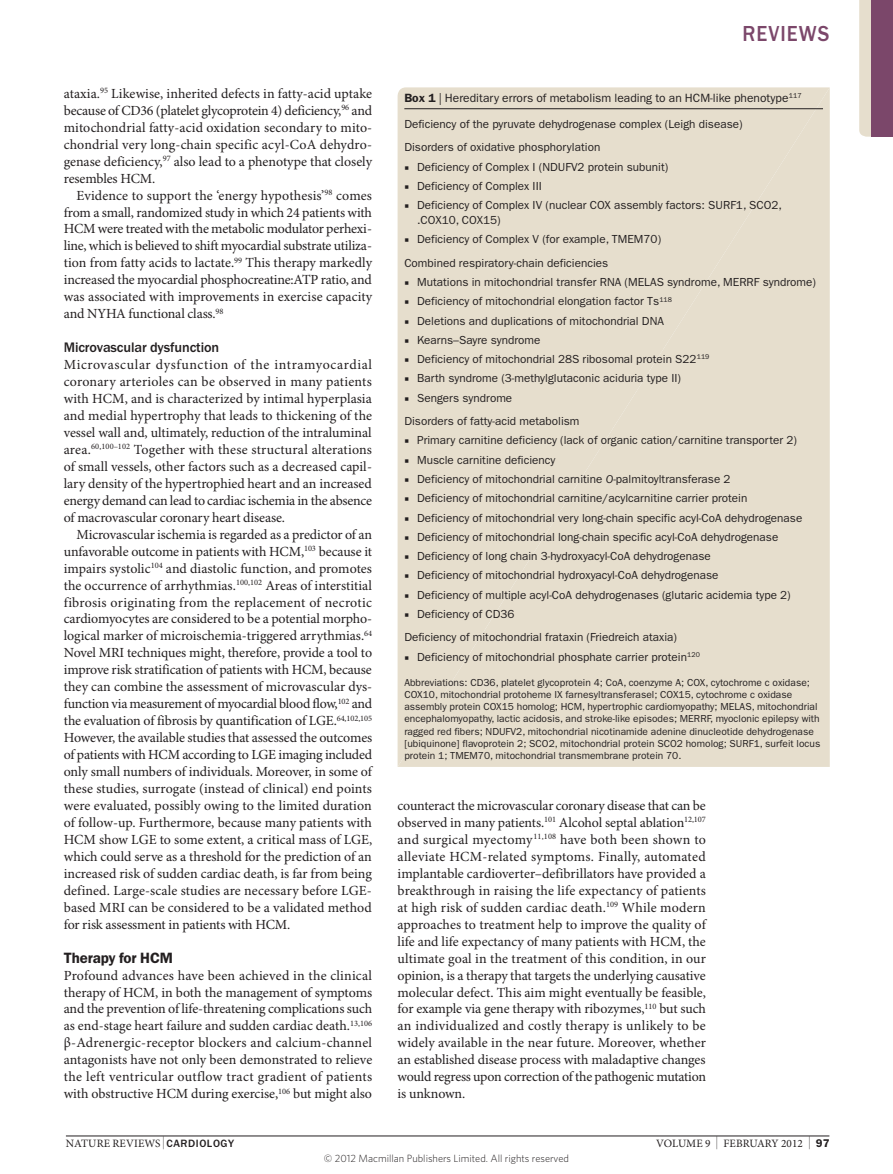
<style>
.page{position:relative;width:893px;height:1174px;background:#fff}
.page>*{position:absolute;margin:0;border:0;box-sizing:border-box;transform-origin:0 0}
.t1{font:500 22.5px "ITC Franklin Gothic Std";letter-spacing:.05em;color:#7b476a;scale:.9 1}
.Head_1{font:600 15px "ITC Franklin Gothic Std";letter-spacing:-.01em;color:#231f20}
.Head_2{font:500 14.25px "ITC Franklin Gothic Std";letter-spacing:-.01em;color:#231f20}
.Body_text{font:13.95px/17px "Minion Pro";letter-spacing:-.005em;color:#231f20;text-align:justify}
.Body_first{font:13.95px/17px "Minion Pro";letter-spacing:-.01em;color:#231f20;text-align:justify}
.Box_title{font:12px "ITC Franklin Gothic Std";color:#231f20}
.Box_body_bullet{font:11.7px/15px "ITC Franklin Gothic Std";color:#231f20}
.Box_body_first{font:11.7px "ITC Franklin Gothic Std";color:#231f20}
.t2{font:11.25px "Minion Pro";letter-spacing:.01em;color:#231f20}
.t3{font:300 10.5px "Whitney";color:#231f20}
.Box_footnote{font:10.2px/12.3px "ITC Franklin Gothic Std";color:#231f20}
.s1{font-weight:600}
.s2{font-family:"Minion Pro"}
.s3{font-style:italic}
.s4{font-size:12.9px}
.s5{font-family:"ITC Franklin Gothic Std";font-weight:500;font-size:10.95px}
.s6{font-family:"ITC Franklin Gothic Std";font-weight:600}
</style>
<div class="page">
<hr style="left:66px;top:1135px;width:763px;height:1px;background:#231f20">
<div style="left:398px;top:87px;width:432px;height:680px;background:#e6decd"></div>
<hr style="left:404px;top:108px;width:419px;height:1px;background:#231f20">
<svg style="left:859px;top:0;width:13px;height:137px;background:#ded3c6"></svg>
<div style="left:872px;top:0;width:21px;height:137px;background:#7b476a"></div>
<p class="Body_text" style="left:64px;top:85px;width:310px">ataxia.<sup>95</sup> Likewise, inherited defects in fatty-acid uptake because of CD36 (platelet glycoprotein 4) deficiency,<sup>96</sup> and mitochondrial fatty-acid oxidation secondary to mito&shy;chondrial very long-chain specific acyl-CoA dehydro&shy;genase deficiency,<sup>97</sup> also lead to a phenotype that closely resembles HCM.</p>
<p class="Body_text" style="left:64px;top:187px;width:310px;text-indent:13px">Evidence to support the ‘energy hypothesis’<sup>98</sup> comes from a small, randomized study in which 24 patients with HCM were treated with the metabolic modulator perhexi&shy;line, which is believed to shift myocardial substrate utiliza&shy;tion from fatty acids to lactate.<sup>99</sup> This therapy markedly increased the myocardial phosphocreatine:ATP ratio, and was associated with improvements in exercise capacity and NYHA functional class.<sup>98</sup></p>
<p class="Head_2" style="left:64px;top:339px;width:157px">Microvascular dysfunction</p>
<p class="Body_first" style="left:64px;top:357px;width:310px">Microvascular dysfunction of the intramyocardial coronary arterioles can be observed in many patients with HCM, and is characterized by intimal hyperplasia and medial hypertrophy that leads to thickening of the vessel wall and, ultimately, reduction of the intraluminal area.<sup>60,100–102</sup> Together with these structural alterations of small vessels, other factors such as a decreased capil&shy;lary density of the hypertrophied heart and an increased energy demand can lead to cardiac ischemia in the absence of macrovascular coronary heart disease.</p>
<p class="Body_text" style="left:64px;top:526px;width:310px;text-indent:13px">Microvascular ischemia is regarded as a predictor of an unfavorable outcome in patients with HCM,<sup>103</sup> because it impairs systolic<sup>104</sup> and diastolic function, and promotes the occurrence of arrhythmias.<sup>100,102</sup> Areas of interstitial fibrosis originating from the replacement of necrotic cardiomyocytes are considered to be a potential morpho&shy;logical marker of microischemia-triggered arrythmias.<sup>64<br></sup>Novel MRI techniques might, therefore, provide a tool to improve risk stratification of patients with HCM, because they can combine the assessment of microvascular dys&shy;function via measurement of myocardial blood flow,<sup>102</sup> and the evaluation of fibrosis by quantification of LGE.<sup>64,102,105<br></sup>However, the available studies that assessed the outcomes of patients with HCM according to LGE imaging included only small numbers of individuals. Moreover, in some of these studies, surrogate (instead of clinical) end points were evaluated, possibly owing to the limited duration of follow-up. Furthermore, because many patients with HCM show LGE to some extent, a critical mass of LGE, which could serve as a threshold for the prediction of an increased risk of sudden cardiac death, is far from being defined. Large-scale studies are necessary before LGE&shy;based MRI can be considered to be a validated method for risk assessment in patients with HCM.</p>
<p class="Head_1" style="left:64px;top:948px;width:111px">Therapy for HCM</p>
<p class="Body_first" style="left:64px;top:967px;width:310px">Profound advances have been achieved in the clinical therapy of HCM, in both the management of symptoms and the prevention of life-threatening complications such as end-stage heart failure and sudden cardiac death.<sup>13,106 </sup>β‑Adrenergic-receptor blockers and calcium-channel antagonists have not only been demonstrated to relieve the left ventricular outflow tract gradient of patients with obstructive HCM during exercise,<sup>106</sup> but might also</p>
<h1 class="t1" style="left:742px;top:21px;width:98px">REVIEWS</h1>
<p class="Box_title" style="left:404px;top:91px;width:399px"><span class="s1">Box 1</span> | Hereditary errors of metabolism leading to an HCM-like phenotype<sup>117</sup></p>
<p class="Box_body_first" style="left:404px;top:117px;width:340px">Deficiency of the pyruvate dehydrogenase complex (Leigh disease)</p>
<p class="Box_body_first" style="left:404px;top:141px;width:197px">Disorders of oxidative phosphorylation</p>
<p class="Box_body_bullet" style="left:404px;top:159px;width:266px"><span class="s2">■</span> Deficiency of Complex I (NDUFV2 protein subunit)</p>
<p class="Box_body_bullet" style="left:404px;top:178px;width:139px"><span class="s2">■</span> Deficiency of Complex III</p>
<p class="Box_body_bullet" style="left:417px;top:198px;width:366px;text-indent:-13px"><span class="s2">■</span> Deficiency of Complex IV (nuclear COX assembly factors: SURF1, SCO2, .COX10, COX15)</p>
<p class="Box_body_bullet" style="left:404px;top:232px;width:258px"><span class="s2">■</span> Deficiency of Complex V (for example, TMEM70)</p>
<p class="Box_body_first" style="left:404px;top:256px;width:205px">Combined respiratory-chain deficiencies</p>
<p class="Box_body_bullet" style="left:404px;top:275px;width:413px"><span class="s2">■</span> Mutations in mitochondrial transfer RNA (MELAS syndrome, MERRF syndrome)</p>
<p class="Box_body_bullet" style="left:404px;top:294px;width:269px"><span class="s2">■</span> Deficiency of mitochondrial elongation factor Ts<sup>118</sup></p>
<p class="Box_body_bullet" style="left:404px;top:313px;width:261px"><span class="s2">■</span> Deletions and duplications of mitochondrial DNA</p>
<p class="Box_body_bullet" style="left:404px;top:332px;width:138px"><span class="s2">■</span> Kearns–Sayre syndrome</p>
<p class="Box_body_bullet" style="left:404px;top:352px;width:307px"><span class="s2">■</span> Deficiency of mitochondrial 28S ribosomal protein S22<sup>119</sup></p>
<p class="Box_body_bullet" style="left:404px;top:371px;width:278px"><span class="s2">■</span> Barth syndrome (3‑methylglutaconic aciduria type II)</p>
<p class="Box_body_bullet" style="left:404px;top:390px;width:109px"><span class="s2">■</span> Sengers syndrome</p>
<p class="Box_body_first" style="left:404px;top:414px;width:177px">Disorders of fatty-acid metabolism</p>
<p class="Box_body_bullet" style="left:404px;top:433px;width:394px"><span class="s2">■</span> Primary carnitine deficiency (lack of organic cation/carnitine transporter 2)</p>
<p class="Box_body_bullet" style="left:404px;top:452px;width:153px"><span class="s2">■</span> Muscle carnitine deficiency</p>
<p class="Box_body_bullet" style="left:404px;top:471px;width:328px"><span class="s2">■</span> Deficiency of mitochondrial carnitine <span class="s3">O</span>‑palmitoyltransferase 2</p>
<p class="Box_body_bullet" style="left:404px;top:491px;width:345px"><span class="s2">■</span> Deficiency of mitochondrial carnitine/acylcarnitine carrier protein</p>
<p class="Box_body_bullet" style="left:404px;top:510px;width:399px"><span class="s2">■</span> Deficiency of mitochondrial very long-chain specific acyl-CoA dehydrogenase</p>
<p class="Box_body_bullet" style="left:404px;top:529px;width:375px"><span class="s2">■</span> Deficiency of mitochondrial long-chain specific acyl-CoA dehydrogenase</p>
<p class="Box_body_bullet" style="left:404px;top:548px;width:308px"><span class="s2">■</span> Deficiency of long chain 3‑hydroxyacyl-CoA dehydrogenase</p>
<p class="Box_body_bullet" style="left:404px;top:568px;width:316px"><span class="s2">■</span> Deficiency of mitochondrial hydroxyacyl-CoA dehydrogenase</p>
<p class="Box_body_bullet" style="left:404px;top:587px;width:388px"><span class="s2">■</span> Deficiency of multiple acyl-CoA dehydrogenases (glutaric acidemia type 2)</p>
<p class="Box_body_bullet" style="left:404px;top:606px;width:112px"><span class="s2">■</span> Deficiency of CD36</p>
<p class="Box_body_first" style="left:404px;top:630px;width:274px">Deficiency of mitochondrial frataxin (Friedreich ataxia)</p>
<p class="Box_body_bullet" style="left:404px;top:649px;width:297px"><span class="s2">■</span> Deficiency of mitochondrial phosphate carrier protein<sup>120</sup></p>
<p class="Box_footnote" style="left:404px;top:676px;width:417px">Abbreviations: CD36, platelet glycoprotein 4; CoA, coenzyme A; COX, cytochrome c oxidase; COX10, mitochondrial protoheme IX farnesyltransferasel; COX15, cytochrome c oxidase assembly protein COX15 homolog; HCM, hypertrophic cardiomyopathy; MELAS, mitochondrial encephalomyopathy, lactic acidosis, and stroke-like episodes; MERRF, myoclonic epilepsy with ragged red fibers; NDUFV2, mitochondrial nicotinamide adenine dinucleotide dehydrogenase [ubiquinone] flavoprotein 2; SCO2, mitochondrial protein SCO2 homolog; SURF1, surfeit locus protein 1; TMEM70, mitochondrial transmembrane protein 70.</p>
<p class="Body_first" style="left:398px;top:797px;width:310px">counteract the microvascular coronary disease that can be observed in many patients.<sup>101</sup> Alcohol septal ablation<sup>12,107 </sup>and surgical myectomy<sup>11,108</sup> have both been shown to alleviate HCM-related symptoms. Finally, automated implantable cardioverter–defibrillators have provided a breakthrough in raising the life expectancy of patients at high risk of sudden cardiac death.<sup>109</sup> While modern approaches to treatment help to improve the quality of life and life expectancy of many patients with HCM, the ultimate goal in the treatment of this condition, in our opinion, is a therapy that targets the underlying causative molecular defect. This aim might eventually be feasible, for example via gene therapy with ribozymes,<sup>110</sup> but such an individualized and costly therapy is unlikely to be widely available in the near future. Moreover, whether an established disease process with maladaptive changes would regress upon correction of the pathogenic mutation is unknown.</p>
<p class="t2" style="left:66px;top:1136px;width:170px">NATURE REVIEWS <span class="s4">|</span> <span class="s5">CARDIOLOGY</span></p>
<p class="t2" style="left:656px;top:1136px;width:175px">VOLUME 9 <span class="s4">|</span> FEBRUARY 2012 <span class="s4">|</span> <span class="s6">97</span></p>
<p class="t3" style="left:324px;top:1151px;width:247px">© 2012 Macmillan Publishers Limited. All rights reserved</p>
</div>
